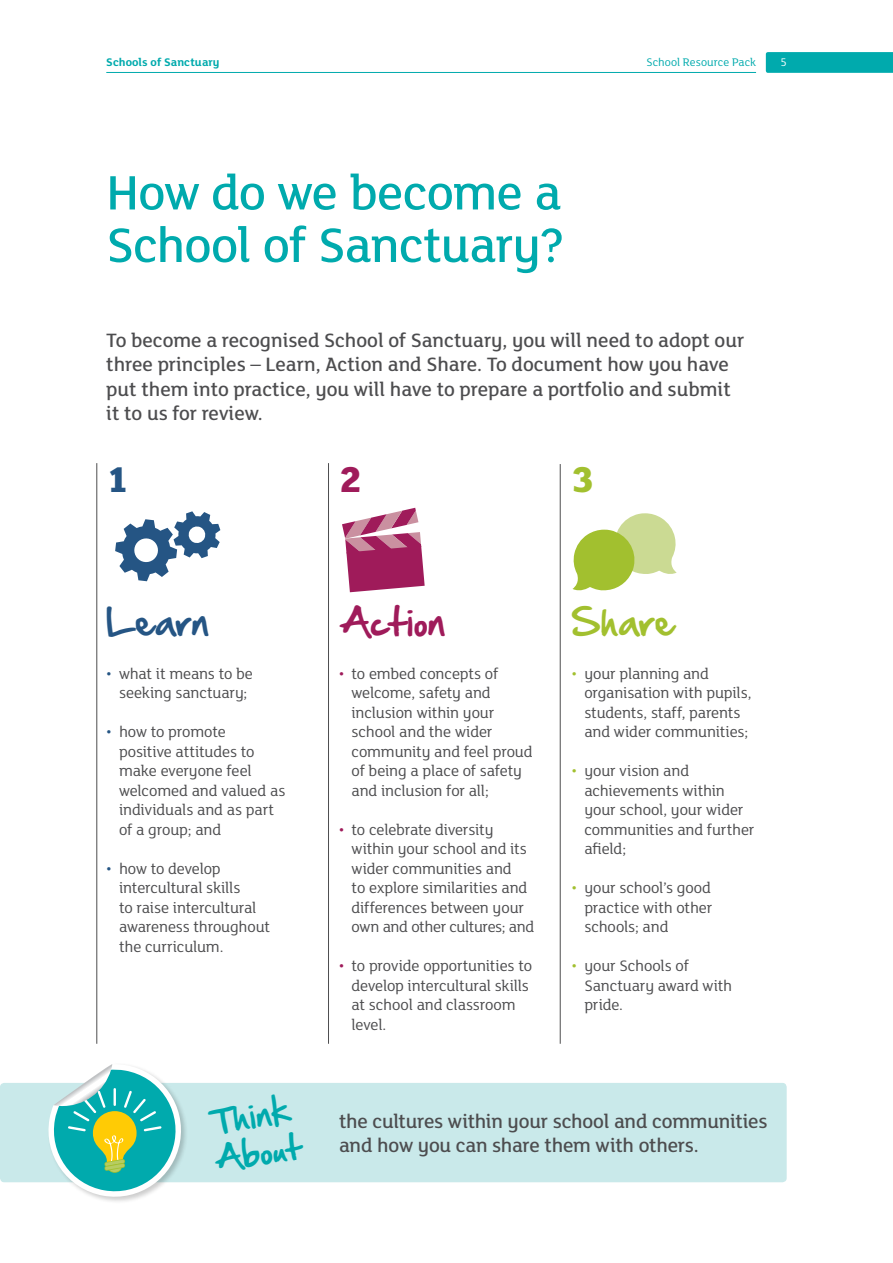
<style>
.page{position:relative;width:893px;height:1263px;background:#fff}
.page>*{position:absolute;margin:0;border:0;box-sizing:border-box;transform-origin:0 0}
.t1{font:500 52.5px/52.5px "FS Lola";letter-spacing:-.015em;color:#00aaad}
.t2{font:800 39px "FS Lola";color:#255584}
.t3{font:800 39px "FS Lola";color:#9f1b5a}
.t4{font:800 39px "FS Lola";color:#a2c02f}
.t5{font:33.45px "Hand Of Sean";letter-spacing:-.005em;color:#9f1b5a}
.t6{font:33.45px "Hand Of Sean";letter-spacing:.025em;color:#255584}
.t7{font:33.45px "Hand Of Sean";color:#a2c02f}
.t8{font:30px/37.5px "Hand Of Sean";color:#00aaad}
.t9{font:500 21px/24px "FS Lola";color:#4d4d4f}
.t10{font:16.5px/19.5px "FS Lola";letter-spacing:-.01em;color:#4d4d4f}
.t11{font:700 12px "FS Lola";letter-spacing:.005em;color:#00aaad}
.t12{font:12px "FS Lola";color:#00aaad}
.t13{font:12px "FS Lola";color:#fff}
.s1{color:#255584}
.s2{color:#9f1b5a}
.s3{color:#a2c02f}
</style>
<div class="page">
<div style="left:0;top:1083px;width:787px;height:99px;background:#c9e9ea;border-radius:4px"></div>
<div style="left:47px;top:1062px;width:142px;height:142px;background:#000;opacity:.2"></div>
<svg style="left:43px;top:1064px;width:143px;height:138px"></svg>
<hr style="left:96px;top:463px;width:1px;height:581px;background:#4d4d4f">
<hr style="left:328px;top:463px;width:1px;height:581px;background:#4d4d4f">
<hr style="left:560px;top:464px;width:1px;height:580px;background:#4d4d4f">
<svg style="left:572px;top:513px;width:105px;height:78px"></svg>
<svg style="left:342px;top:508px;width:83px;height:84px"></svg>
<svg style="left:115px;top:511px;width:105px;height:70px"></svg>
<svg style="left:766px;top:52px;width:127px;height:21px;background:#03aaad"></svg>
<hr style="left:106px;top:72px;width:650px;height:1px;background:#00aaad">
<p class="t11" style="left:106px;top:54px;width:115px">Schools of Sanctuary</p>
<p class="t12" style="left:646px;top:54px;width:111px">School Resource Pack</p>
<p class="t13" style="left:780px;top:54px;width:8px">5</p>
<h1 class="t1" style="left:106px;top:164px;width:460px">How do we become a<br>School of Sanctuary?</h1>
<p class="t9" style="left:106px;top:328px;width:639px">To become a recognised School of Sanctuary, you will need to adopt our three principles – Learn, Action and Share. To document how you have put them into practice, you will have to prepare a portfolio and submit it to us for review.</p>
<h2 class="t2" style="left:106px;top:453px;width:25px">1</h2>
<h2 class="t3" style="left:339px;top:453px;width:25px">2</h2>
<h2 class="t4" style="left:571px;top:453px;width:25px">3</h2>
<h3 class="t6" style="left:106px;top:591px;width:104px">Learn</h3>
<h3 class="t5" style="left:339px;top:591px;width:108px">Action</h3>
<h3 class="t7" style="left:571px;top:591px;width:105px">Share</h3>
<p class="t10" style="left:106px;top:663px;width:148px;text-align:center"><span class="s1">•</span> what it means to be seeking sanctuary;</p>
<p class="t10" style="left:119px;top:721px;width:168px;text-indent:-13px"><span class="s1">•</span> how to promote<br>positive attitudes to make everyone feel welcomed and valued as individuals and as part of a group; and</p>
<p class="t10" style="left:119px;top:858px;width:153px;text-indent:-13px"><span class="s1">•</span> how to develop intercultural skills<br>to raise intercultural awareness throughout the curriculum.</p>
<h3 class="t8" style="left:205px;top:1104px;width:90px;rotate:-9deg">Think<br>About</h3>
<p class="t10" style="left:351px;top:663px;width:183px;text-indent:-13px"><span class="s2">•</span> to embed concepts of welcome, safety and inclusion within your school and the wider community and feel proud of being a place of safety and inclusion for all;</p>
<p class="t10" style="left:352px;top:819px;width:184px;text-indent:-13px"><span class="s2">•</span> to celebrate diversity within your school and its wider communities and<br>to explore similarities and differences between your own and other cultures; and</p>
<p class="t10" style="left:351px;top:955px;width:182px;text-indent:-13px"><span class="s2">•</span> to provide opportunities to develop intercultural skills at school and classroom level.</p>
<p class="t10" style="left:584px;top:663px;width:169px;text-indent:-13px"><span class="s3">•</span> your planning and organisation with pupils, students, staff, parents and wider communities;</p>
<p class="t10" style="left:584px;top:760px;width:172px;text-indent:-13px"><span class="s3">•</span> your vision and achievements within your school, your wider communities and further afield;</p>
<p class="t10" style="left:584px;top:877px;width:129px;text-align:justify;text-indent:-13px"><span class="s3">•</span> your school’s good practice with other schools; and</p>
<p class="t10" style="left:584px;top:955px;width:149px;text-indent:-13px"><span class="s3">•</span> your Schools of<br>Sanctuary award with pride.</p>
<p class="t9" style="left:339px;top:1108px;width:430px">the cultures within your school and communities and how you can share them with others.</p>
</div>
